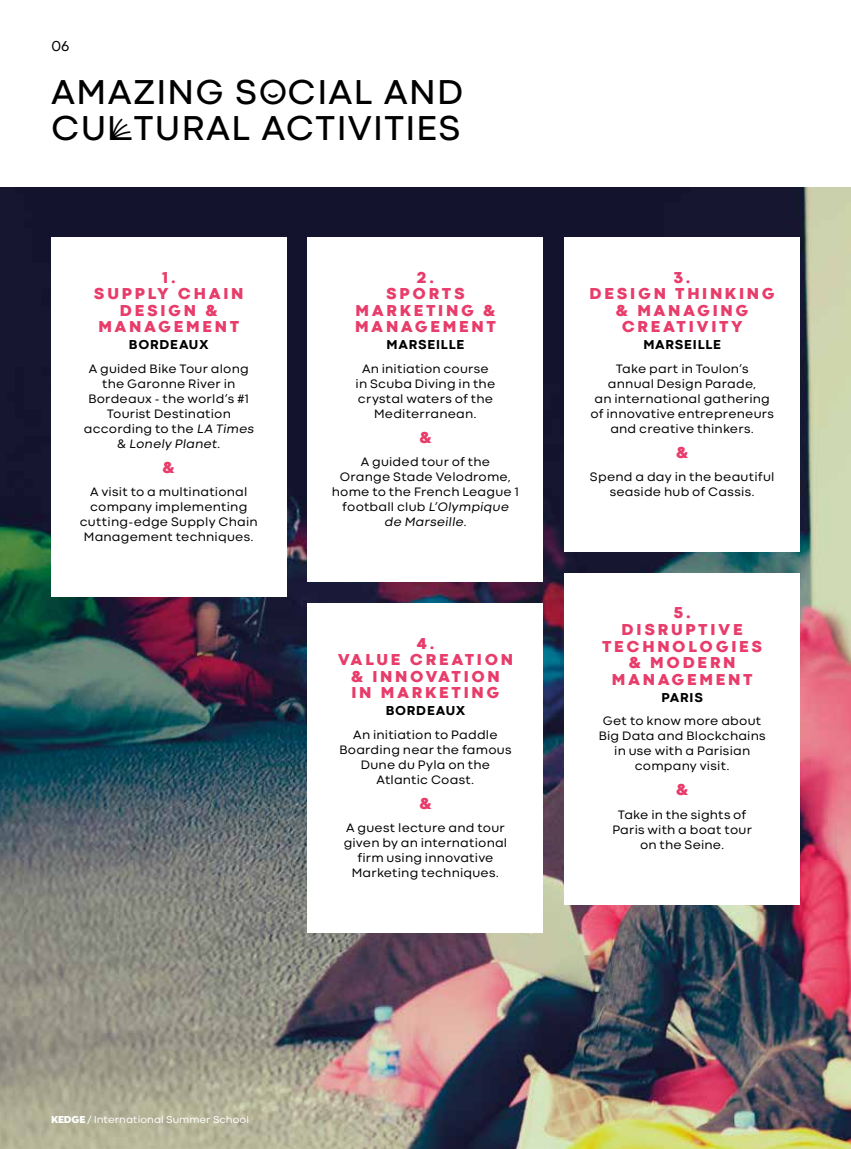
<style>
.page{position:relative;width:851px;height:1149px;background:#fff}
.page>*{position:absolute;margin:0;border:0;box-sizing:border-box;transform-origin:0 0}
.t1{font:36px/36px "Codec Kedge";letter-spacing:.04em;color:#000}
.t2{font:800 16.5px/16.5px "Codec Cold";letter-spacing:.16em;color:#e83c6a;text-align:center}
.t3{font:15px "Codec Cold";color:#000}
.t4{font:800 13.5px "Codec Cold";letter-spacing:.05em;color:#000}
.t5{font:12.75px/15px "Codec Cold";letter-spacing:.015em;color:#000;text-align:center}
.t6{font:10.5px "Codec Cold";color:#fff}
.s1{font-weight:800}
</style>
<div class="page">
<img style="left:0;top:187px;width:850px;height:961px">
<div style="left:51px;top:237px;width:235px;height:359px;background:#fff"></div>
<div style="left:308px;top:237px;width:235px;height:344px;background:#fff"></div>
<div style="left:564px;top:237px;width:235px;height:314px;background:#fff"></div>
<div style="left:308px;top:603px;width:235px;height:329px;background:#fff"></div>
<div style="left:564px;top:573px;width:235px;height:330px;background:#fff"></div>
<p class="t3" style="left:51px;top:37px;width:20px">06</p>
<h1 class="t1" style="left:51px;top:74px;width:414px">AMAZING SO********CIAL AND<br>CUL****TURAL ACTIVITIES</h1>
<p class="t2" style="left:94px;top:269px;width:151px">1.<br>SUPPLY CHAIN<br>DESIGN &amp;<br>MANAGEMENT</p>
<p class="t4" style="left:129px;top:336px;width:81px">BORDEAUX</p>
<p class="t5" style="left:84px;top:361px;width:173px">A guided Bike Tour along the Garonne River in<br>Bordeaux - the world’s #1<br>Tourist Destination according to the LA Times &amp; Lonely Planet.</p>
<p class="t2" style="left:163px;top:459px;width:14px">&amp;</p>
<p class="t5" style="left:80px;top:484px;width:179px">A visit to a multinational company implementing cutting-edge Supply Chain<br>Management techniques.</p>
<p class="t2" style="left:355px;top:269px;width:142px">2.<br>SPORTS<br>MARKETING &amp;<br>MANAGEMENT</p>
<p class="t4" style="left:386px;top:336px;width:79px">MARSEILLE</p>
<p class="t5" style="left:355px;top:361px;width:141px">An initiation course in Scuba Diving in the crystal waters of the<br>Mediterranean.</p>
<p class="t2" style="left:419px;top:429px;width:14px">&amp;</p>
<p class="t5" style="left:332px;top:454px;width:189px">A guided tour of the<br>Orange Stade Velodrome, home to the French League 1 football club L’Olympique de Marseille.</p>
<p class="t2" style="left:338px;top:634px;width:177px">4.<br>VALUE CREATION &amp; INNOVATION<br>IN MARKETING</p>
<p class="t4" style="left:385px;top:702px;width:81px">BORDEAUX</p>
<p class="t5" style="left:339px;top:726px;width:173px">An initiation to Paddle<br>Boarding near the famous<br>Dune du Pyla on the<br>Atlantic Coast.</p>
<p class="t2" style="left:419px;top:794px;width:14px">&amp;</p>
<p class="t5" style="left:343px;top:820px;width:165px">A guest lecture and tour given by an international firm using innovative<br>Marketing techniques.</p>
<p class="t2" style="left:589px;top:269px;width:187px">3.<br>DESIGN THINKING &amp; MANAGING<br>CREATIVITY</p>
<p class="t4" style="left:643px;top:336px;width:79px">MARSEILLE</p>
<p class="t5" style="left:590px;top:361px;width:185px">Take part in Toulon’s<br>annual Design Parade,<br>an international gathering of innovative entrepreneurs and creative thinkers.</p>
<p class="t2" style="left:676px;top:444px;width:14px">&amp;</p>
<p class="t5" style="left:590px;top:469px;width:186px">Spend a day in the beautiful seaside hub of Cassis.</p>
<p class="t2" style="left:602px;top:604px;width:162px">5.<br>DISRUPTIVE<br>TECHNOLOGIES &amp; MODERN<br>MANAGEMENT</p>
<p class="t4" style="left:661px;top:688px;width:43px">PARIS</p>
<p class="t5" style="left:598px;top:713px;width:168px">Get to know more about<br>Big Data and Blockchains in use with a Parisian company visit.</p>
<p class="t2" style="left:676px;top:781px;width:14px">&amp;</p>
<p class="t5" style="left:612px;top:806px;width:141px">Take in the sights of<br>Paris with a boat tour on the Seine.</p>
<p class="t6" style="left:51px;top:1113px;width:199px"><span class="s1">KEDGE</span> / International Summer School</p>
</div>
